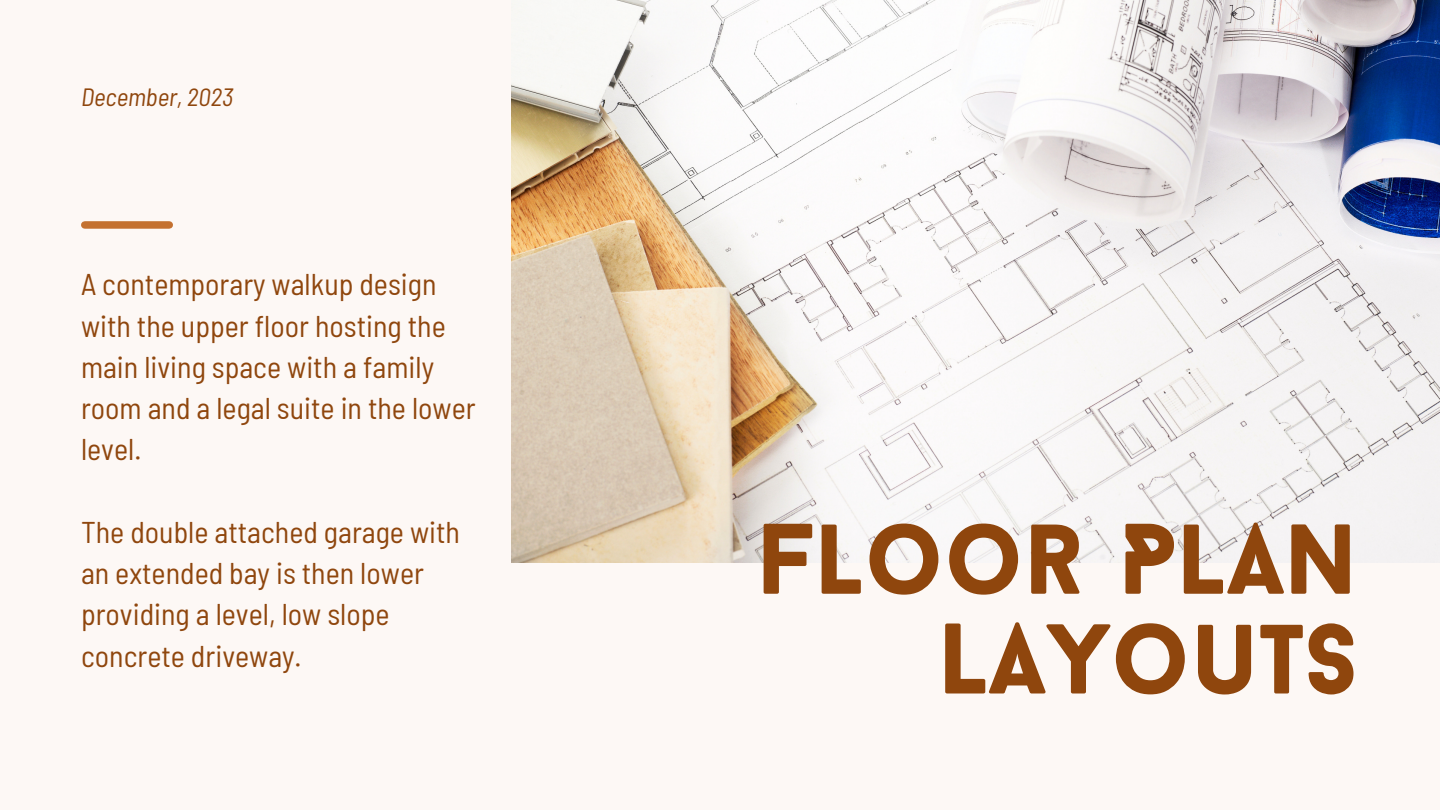
<style>
.page{position:relative;width:1440px;height:810px;background:#fdf8f5}
.page>*{position:absolute;margin:0;border:0;box-sizing:border-box;transform-origin:0 0}
.t1{font:900 100px "Baron Neue";color:#8f460d}
.t2{font:semi-condensed 30px/41.2px "Barlow";color:#8f460d}
.t3{font:italic semi-condensed 25px "Barlow";color:#8f460d}
</style>
<div class="page">
<img style="left:512px;top:0;width:928px;height:562px">
<div style="left:85px;top:221px;width:84px;height:8px;background:#c47130"></div>
<p class="t3" style="left:81px;top:80px;width:154px">December, 2023</p>
<p class="t2" style="left:81px;top:263px;width:396px">A contemporary walkup design with the upper floor hosting the main living space with a family room and a legal suite in the lower level.</p>
<p class="t2" style="left:81px;top:510px;width:381px">The double attached garage with an extended bay is then lower providing a level, low slope concrete driveway.</p>
<p class="t1" style="left:757px;top:519px;width:603px">FLOOR PLAN</p>
<p class="t1" style="left:939px;top:618px;width:421px">LAYOUTS</p>
</div>
